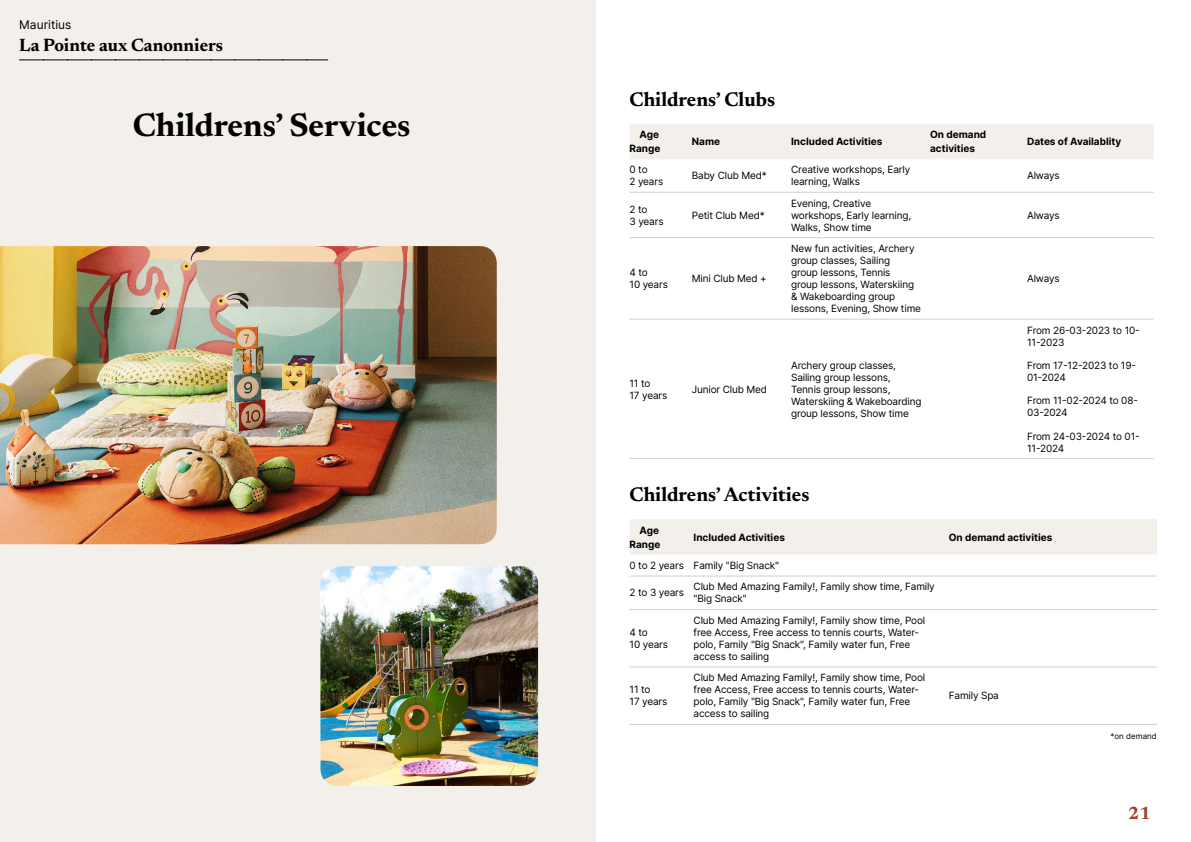
<style>
.page{position:relative;width:1191px;height:842px;background:#fff}
.page>*{position:absolute;margin:0;border:0;box-sizing:border-box;transform-origin:0 0}
.t1{font:700 33px "Newsreader 24 pt";color:#000}
.t2{font:700 20px "Newsreader 24 pt";color:#000}
.t3{font:700 18px "Newsreader 24 pt";color:#000}
.t4{font:700 18px "Newsreader 24 pt";color:#9d432c}
.t5{font:12px "Inter";color:#000}
.t6{font:10px/12px "Inter";letter-spacing:-.015em;color:#000}
.t7{font:700 10px/14px "Inter";color:#000;text-align:right}
.t8{font:8px "Inter";color:#000}
</style>
<div class="page">
<div style="left:0;top:0;width:595px;height:842px;background:#f3f0ec"></div>
<img style="left:0;top:246px;width:497px;height:298px">
<img style="left:320px;top:566px;width:218px;height:220px">
<svg style="left:20px;top:60px;width:308px;height:1px"></svg>
<div style="left:630px;top:124px;width:523px;height:35px;background:#f3f0ec"></div>
<hr style="left:629px;top:192px;width:63px;height:1px;background:#d7cdc1">
<hr style="left:692px;top:192px;width:99px;height:1px;background:#d7cdc1">
<hr style="left:791px;top:192px;width:139px;height:1px;background:#d7cdc1">
<hr style="left:930px;top:192px;width:97px;height:1px;background:#d7cdc1">
<hr style="left:1027px;top:192px;width:126px;height:1px;background:#d7cdc1">
<hr style="left:629px;top:237px;width:63px;height:1px;background:#d7cdc1">
<hr style="left:692px;top:237px;width:99px;height:1px;background:#d7cdc1">
<hr style="left:791px;top:237px;width:139px;height:1px;background:#d7cdc1">
<hr style="left:930px;top:237px;width:97px;height:1px;background:#d7cdc1">
<hr style="left:1027px;top:237px;width:126px;height:1px;background:#d7cdc1">
<hr style="left:629px;top:319px;width:63px;height:1px;background:#d7cdc1">
<hr style="left:692px;top:319px;width:99px;height:1px;background:#d7cdc1">
<hr style="left:791px;top:319px;width:139px;height:1px;background:#d7cdc1">
<hr style="left:930px;top:319px;width:97px;height:1px;background:#d7cdc1">
<hr style="left:1027px;top:319px;width:126px;height:1px;background:#d7cdc1">
<hr style="left:629px;top:458px;width:63px;height:1px;background:#d7cdc1">
<hr style="left:692px;top:458px;width:99px;height:1px;background:#d7cdc1">
<hr style="left:791px;top:458px;width:139px;height:1px;background:#d7cdc1">
<hr style="left:930px;top:458px;width:97px;height:1px;background:#d7cdc1">
<hr style="left:1027px;top:458px;width:126px;height:1px;background:#d7cdc1">
<div style="left:630px;top:519px;width:527px;height:36px;background:#f3f0ec"></div>
<hr style="left:629px;top:575px;width:64px;height:1px;background:#d7cdc1">
<hr style="left:693px;top:575px;width:255px;height:1px;background:#d7cdc1">
<hr style="left:948px;top:575px;width:209px;height:1px;background:#d7cdc1">
<hr style="left:629px;top:609px;width:64px;height:1px;background:#d7cdc1">
<hr style="left:693px;top:609px;width:255px;height:1px;background:#d7cdc1">
<hr style="left:948px;top:609px;width:209px;height:1px;background:#d7cdc1">
<hr style="left:629px;top:666px;width:64px;height:1px;background:#d7cdc1">
<hr style="left:693px;top:666px;width:255px;height:1px;background:#d7cdc1">
<hr style="left:948px;top:666px;width:209px;height:1px;background:#d7cdc1">
<hr style="left:629px;top:724px;width:64px;height:1px;background:#d7cdc1">
<hr style="left:693px;top:724px;width:255px;height:1px;background:#d7cdc1">
<hr style="left:948px;top:724px;width:209px;height:1px;background:#d7cdc1">
<p class="t5" style="left:19px;top:15px;width:54px">Mauritius</p>
<h3 class="t3" style="left:19px;top:32px;width:205px">La Pointe aux Canonniers</h3>
<h1 class="t1" style="left:133px;top:101px;width:279px">Childrens’ Services</h1>
<h2 class="t2" style="left:629px;top:85px;width:147px">Childrens’ Clubs</h2>
<p class="t7" style="left:629px;top:127px;width:32px">Age<br>Range</p>
<p class="t7" style="left:692px;top:134px;width:30px">Name</p>
<p class="t7" style="left:791px;top:134px;width:93px">Included Activities</p>
<p class="t7" style="left:930px;top:127px;width:58px;text-align:left">On demand activities</p>
<p class="t7" style="left:1027px;top:134px;width:96px">Dates of Availablity</p>
<p class="t6" style="left:629px;top:163px;width:35px">0 to<br>2 years</p>
<p class="t6" style="left:692px;top:169px;width:76px">Baby Club Med*</p>
<p class="t6" style="left:791px;top:163px;width:121px">Creative workshops, Early learning, Walks</p>
<p class="t6" style="left:1027px;top:169px;width:34px">Always</p>
<p class="t6" style="left:629px;top:203px;width:36px">2 to<br>3 years</p>
<p class="t6" style="left:692px;top:209px;width:74px">Petit Club Med*</p>
<p class="t6" style="left:791px;top:197px;width:121px">Evening, Creative workshops, Early learning,<br>Walks, Show time</p>
<p class="t6" style="left:1027px;top:209px;width:34px">Always</p>
<p class="t6" style="left:629px;top:266px;width:40px">4 to<br>10 years</p>
<p class="t6" style="left:692px;top:272px;width:76px">Mini Club Med +</p>
<p class="t6" style="left:629px;top:377px;width:39px">11 to<br>17 years</p>
<p class="t6" style="left:692px;top:383px;width:77px">Junior Club Med</p>
<p class="t6" style="left:791px;top:242px;width:131px">New fun activities, Archery group classes, Sailing<br>group lessons, Tennis<br>group lessons, Waterskiing &amp; Wakeboarding group lessons, Evening, Show time</p>
<p class="t6" style="left:791px;top:359px;width:132px">Archery group classes,<br>Sailing group lessons,<br>Tennis group lessons,<br>Waterskiing &amp; Wakeboarding group lessons, Show time</p>
<p class="t6" style="left:1027px;top:272px;width:34px">Always</p>
<p class="t6" style="left:1027px;top:324px;width:114px">From 26-03-2023 to 10-<br>11-2023</p>
<p class="t6" style="left:1027px;top:359px;width:110px">From 17-12-2023 to 19-<br>01-2024</p>
<p class="t6" style="left:1027px;top:394px;width:112px">From 11-02-2024 to 08-<br>03-2024</p>
<p class="t6" style="left:1027px;top:430px;width:114px">From 24-03-2024 to 01-<br>11-2024</p>
<h2 class="t2" style="left:629px;top:480px;width:181px">Childrens’ Activities</h2>
<p class="t7" style="left:629px;top:523px;width:32px">Age<br>Range</p>
<p class="t7" style="left:693px;top:530px;width:93px">Included Activities</p>
<p class="t7" style="left:948px;top:530px;width:105px">On demand activities</p>
<p class="t6" style="left:629px;top:559px;width:151px">0 to 2 years Family "Big Snack"</p>
<p class="t6" style="left:629px;top:586px;width:56px">2 to 3 years</p>
<p class="t6" style="left:693px;top:580px;width:243px">Club Med Amazing Family!, Family show time, Family "Big Snack"</p>
<p class="t6" style="left:629px;top:626px;width:40px">4 to<br>10 years</p>
<p class="t6" style="left:693px;top:614px;width:233px">Club Med Amazing Family!, Family show time, Pool free Access, Free access to tennis courts, Water&shy;polo, Family "Big Snack", Family water fun, Free access to sailing</p>
<p class="t6" style="left:629px;top:683px;width:39px">11 to<br>17 years</p>
<p class="t6" style="left:693px;top:671px;width:233px">Club Med Amazing Family!, Family show time, Pool free Access, Free access to tennis courts, Water&shy;polo, Family "Big Snack", Family water fun, Free access to sailing</p>
<p class="t6" style="left:948px;top:689px;width:52px">Family Spa</p>
<p class="t8" style="left:1110px;top:730px;width:48px">*on demand</p>
<h3 class="t4" style="left:1128px;top:800px;width:24px">21</h3>
</div>
